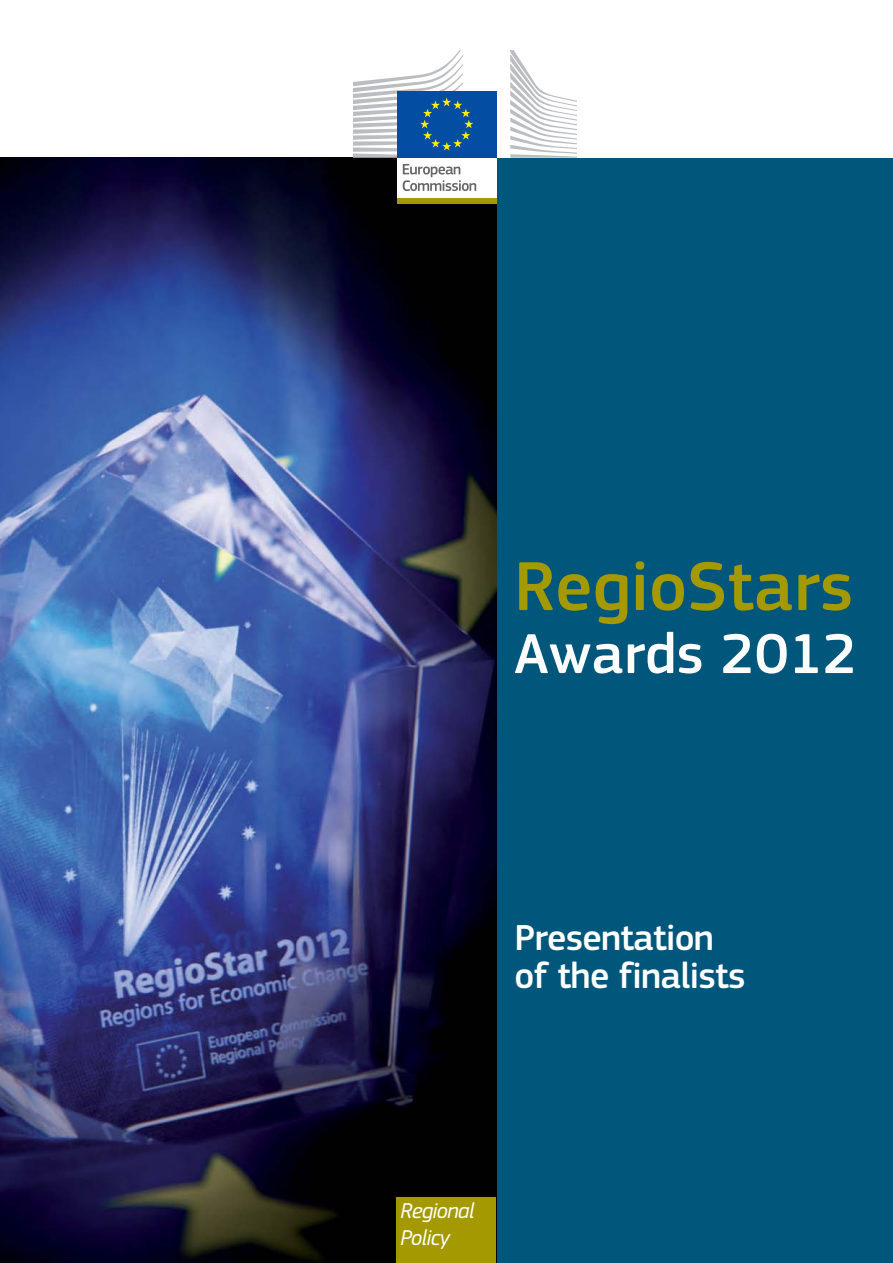
<style>
.page{position:relative;width:893px;height:1263px;background:#fff}
.page>*{position:absolute;margin:0;border:0;box-sizing:border-box;transform-origin:0 0}
.t1{font:500 72px "PF Square Sans Pro";color:#a49a00}
.t2{font:500 58.5px "PF Square Sans Pro";color:#fff}
.t3{font:500 37.5px/37.5px "PF Square Sans Pro";letter-spacing:-.02em;color:#fff}
.t4{font:italic 22.35px/26.8px "PF Square Sans Pro";letter-spacing:-.03em;color:#fff}
</style>
<div class="page">
<div style="left:0;top:158px;width:893px;height:1105px;background:#00577b"></div>
<img style="left:0;top:158px;width:496px;height:1105px">
<div style="left:397px;top:1197px;width:99px;height:66px;background:#a49a00"></div>
<div style="left:397px;top:156px;width:99px;height:44px;background:#fff"></div>
<div style="left:397px;top:91px;width:99px;height:67px;background:#034ea2"></div>
<svg style="left:354px;top:51px;width:119px;height:107px"></svg>
<div style="left:397px;top:199px;width:99px;height:5px;background:#a49a00"></div>
<svg style="left:510px;top:51px;width:66px;height:107px"></svg>
<svg style="left:403px;top:164px;width:73px;height:27px"></svg>
<h1 class="t1" style="left:514px;top:559px;width:340px">RegioStars</h1>
<h2 class="t2" style="left:514px;top:631px;width:344px">Awards 2012</h2>
<p class="t3" style="left:514px;top:922px;width:233px">Presentation of the finalists</p>
<p class="t4" style="left:401px;top:1197px;width:75px">Regional<br>Policy</p>
</div>
